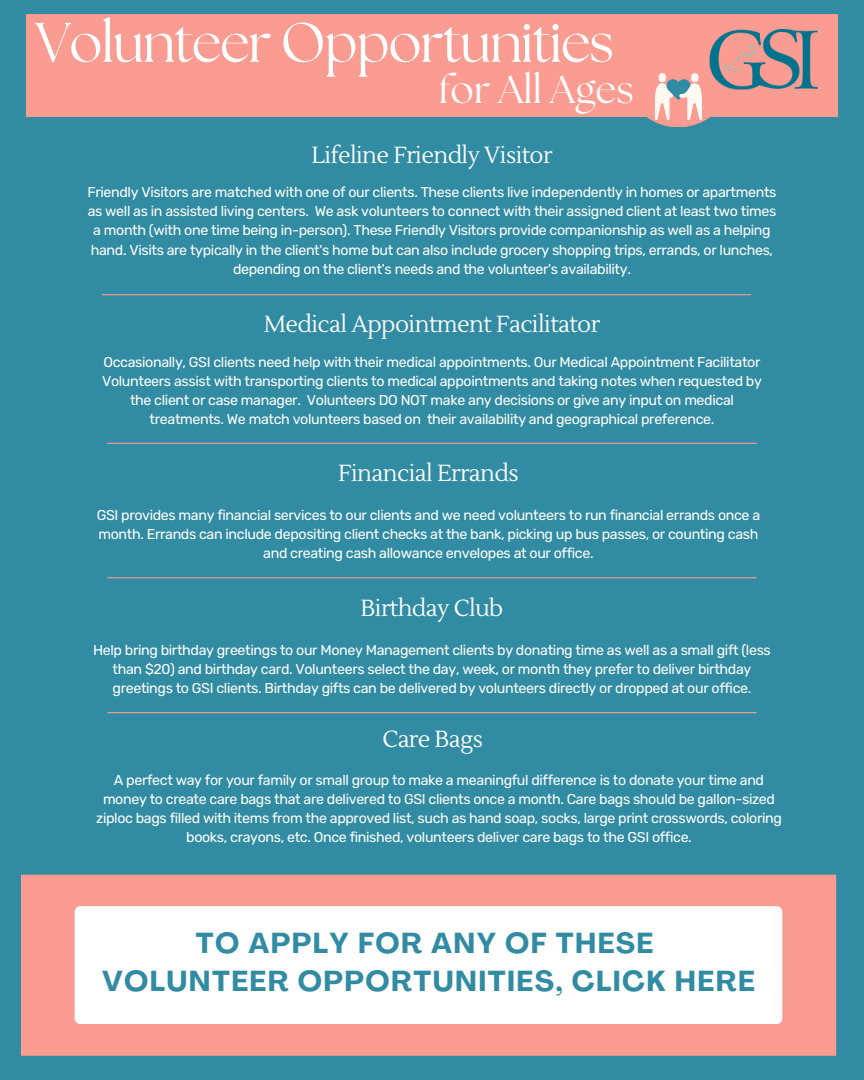
<style>
.page{position:relative;width:864px;height:1080px;background:#318ba2}
.page>*{position:absolute;margin:0;border:0;box-sizing:border-box;transform-origin:0 0}
.t1{font:55.43px "The Seasons";letter-spacing:-.025em;color:#fff}
.t2{font:39px "The Seasons";color:#fff}
.t3{font:700 28.5px/38.2px "Agrandir";letter-spacing:.05em;color:#318ba2;text-align:center}
.t4{font:23.25px "Lustria";letter-spacing:-.025em;color:#fff}
.t5{font:14.25px/19.1px "Rubik";letter-spacing:-.025em;color:#fff;text-align:center}
</style>
<div class="page">
<div style="left:21px;top:875px;width:815px;height:181px;background:#fa9c91"></div>
<div style="left:75px;top:906px;width:707px;height:117px;background:#fff"></div>
<hr style="left:102px;top:294px;width:649px;height:1px;background:#fa9c91">
<hr style="left:108px;top:443px;width:648px;height:1px;background:#fa9c91">
<hr style="left:108px;top:577px;width:648px;height:1px;background:#fa9c91">
<hr style="left:108px;top:712px;width:648px;height:1px;background:#fa9c91">
<div style="left:624px;top:18px;width:109px;height:109px;background:#fa9c91;border-radius:50%"></div>
<div style="left:26px;top:14px;width:812px;height:103px;background:#fa9c91"></div>
<img style="left:710px;top:30px;width:107px;height:59px">
<svg style="left:655px;top:73px;width:47px;height:47px"></svg>
<h1 class="t1" style="left:35px;top:17px;width:580px">Volunteer Opportunities</h1>
<h2 class="t2" style="left:439px;top:72px;width:197px">for All Ages</h2>
<h3 class="t4" style="left:311px;top:141px;width:243px">Lifeline Friendly Visitor</h3>
<p class="t5" style="left:88px;top:183px;width:690px">Friendly Visitors are matched with one of our clients. These clients live independently in homes or apartments as well as in assisted living centers. We ask volunteers to connect with their assigned client at least two times a month (with one time being in-person). These Friendly Visitors provide companionship as well as a helping hand. Visits are typically in the client's home but can also include grocery shopping trips, errands, or lunches, depending on the client's needs and the volunteer's availability.</p>
<h3 class="t4" style="left:264px;top:310px;width:338px">Medical Appointment Facilitator</h3>
<p class="t5" style="left:102px;top:352px;width:661px">Occasionally, GSI clients need help with their medical appointments. Our Medical Appointment Facilitator Volunteers assist with transporting clients to medical appointments and taking notes when requested by the client or case manager. Volunteers DO NOT make any decisions or give any input on medical treatments. We match volunteers based on their availability and geographical preference.</p>
<h3 class="t4" style="left:338px;top:459px;width:182px">Financial Errands</h3>
<p class="t5" style="left:97px;top:505px;width:665px">GSI provides many financial services to our clients and we need volunteers to run financial errands once a month. Errands can include depositing client checks at the bank, picking up bus passes, or counting cash and creating cash allowance envelopes at our office.</p>
<h3 class="t4" style="left:361px;top:593px;width:144px">Birthday Club</h3>
<p class="t5" style="left:93px;top:641px;width:679px">Help bring birthday greetings to our Money Management clients by donating time as well as a small gift (less than $20) and birthday card. Volunteers select the day, week, or month they prefer to deliver birthday greetings to GSI clients. Birthday gifts can be delivered by volunteers directly or dropped at our office.</p>
<h3 class="t4" style="left:382px;top:725px;width:102px">Care Bags</h3>
<p class="t5" style="left:96px;top:770px;width:687px">A perfect way for your family or small group to make a meaningful difference is to donate your time and money to create care bags that are delivered to GSI clients once a month. Care bags should be gallon-sized ziploc bags filled with items from the approved list, such as hand soap, socks, large print crosswords, coloring books, crayons, etc. Once finished, volunteers deliver care bags to the GSI office.</p>
<h3 class="t3" style="left:102px;top:927px;width:654px">TO APPLY FOR ANY OF THESE<br>VOLUNTEER OPPORTUNITIES, CLICK HERE</h3>
</div>
